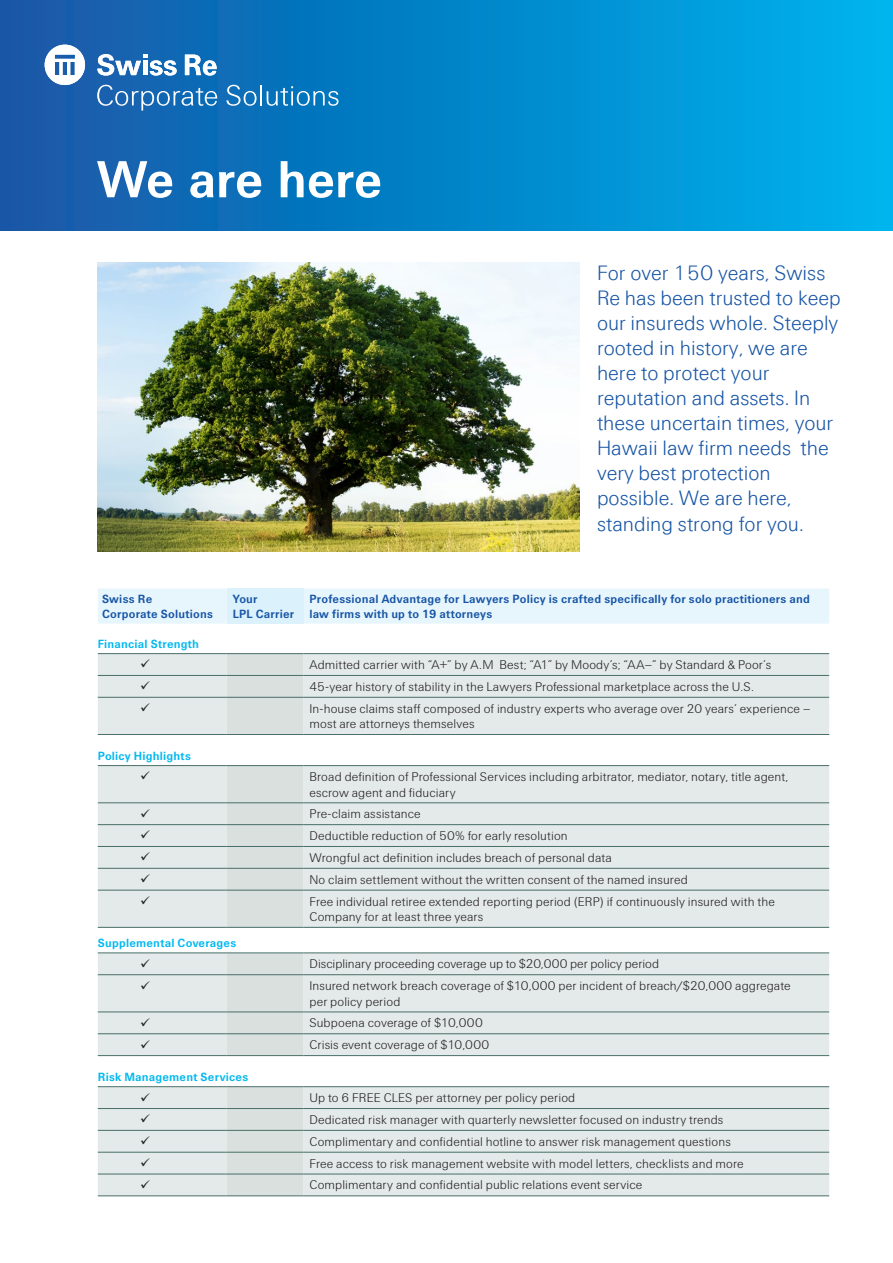
<style>
.page{position:relative;width:893px;height:1263px;background:#fff}
.page>*{position:absolute;margin:0;border:0;box-sizing:border-box;transform-origin:0 0}
.t1{font:700 52.5px "Swiss Re Sans OT";letter-spacing:-.005em;color:#fff}
.t2{font:21px/25px "Swiss Re San Ligh";color:#1855a5}
.t3{font:300 12.75px/15.8px "Swiss Re Sans OT";letter-spacing:.01em;color:#231f20}
.t4{font:700 12px/14.2px "Swiss Re Sans OT";letter-spacing:.02em;color:#1855a5}
.t5{font:700 12px "Swiss Re Sans OT";letter-spacing:.015em;color:#00b8f0}
</style>
<div class="page">
<img style="left:98px;top:263px;width:482px;height:288px">
<div style="left:0;top:0;width:893px;height:230px;background:linear-gradient(to right,#1455a5,#00b3ed)"></div>
<svg style="left:97px;top:85px;width:120px;height:26px;background:#397fbe"></svg>
<svg style="left:226px;top:85px;width:31px;height:21px"></svg>
<hr style="left:260px;top:85px;width:2px;height:20px;background:#fff">
<svg style="left:267px;top:86px;width:71px;height:20px"></svg>
<svg style="left:45px;top:45px;width:40px;height:40px"></svg>
<svg style="left:97px;top:54px;width:80px;height:22px"></svg>
<svg style="left:185px;top:55px;width:32px;height:21px"></svg>
<div style="left:98px;top:588px;width:731px;height:36px;background:#e7f6fd"></div>
<div style="left:227px;top:588px;width:76px;height:36px;background:#dbf2fc"></div>
<svg style="left:98px;top:654px;width:731px;height:541px;background:#e4eae9"></svg>
<svg style="left:227px;top:654px;width:76px;height:541px;background:#dbe1df"></svg>
<svg style="left:98px;top:928px;width:731px;height:158px;fill:#e3eae9"></svg>
<hr style="left:98px;top:653px;width:129px;height:1px;background:#496f68">
<hr style="left:227px;top:653px;width:76px;height:1px;background:#496f68">
<hr style="left:303px;top:653px;width:526px;height:1px;background:#496f68">
<hr style="left:98px;top:675px;width:129px;height:1px;background:#496f68">
<hr style="left:227px;top:675px;width:76px;height:1px;background:#496f68">
<hr style="left:303px;top:675px;width:526px;height:1px;background:#496f68">
<hr style="left:98px;top:697px;width:129px;height:1px;background:#496f68">
<hr style="left:227px;top:697px;width:76px;height:1px;background:#496f68">
<hr style="left:303px;top:697px;width:526px;height:1px;background:#496f68">
<hr style="left:98px;top:734px;width:129px;height:1px;background:#496f68">
<hr style="left:227px;top:734px;width:76px;height:1px;background:#496f68">
<hr style="left:303px;top:734px;width:526px;height:1px;background:#496f68">
<hr style="left:98px;top:765px;width:129px;height:1px;background:#496f68">
<hr style="left:227px;top:765px;width:76px;height:1px;background:#496f68">
<hr style="left:303px;top:765px;width:526px;height:1px;background:#496f68">
<hr style="left:98px;top:802px;width:129px;height:1px;background:#496f68">
<hr style="left:227px;top:802px;width:76px;height:1px;background:#496f68">
<hr style="left:303px;top:802px;width:526px;height:1px;background:#496f68">
<hr style="left:98px;top:824px;width:129px;height:1px;background:#496f68">
<hr style="left:227px;top:824px;width:76px;height:1px;background:#496f68">
<hr style="left:303px;top:824px;width:526px;height:1px;background:#496f68">
<hr style="left:98px;top:846px;width:129px;height:1px;background:#496f68">
<hr style="left:227px;top:846px;width:76px;height:1px;background:#496f68">
<hr style="left:303px;top:846px;width:526px;height:1px;background:#496f68">
<hr style="left:98px;top:868px;width:129px;height:1px;background:#496f68">
<hr style="left:227px;top:868px;width:76px;height:1px;background:#496f68">
<hr style="left:303px;top:868px;width:526px;height:1px;background:#496f68">
<hr style="left:98px;top:890px;width:129px;height:1px;background:#496f68">
<hr style="left:227px;top:890px;width:76px;height:1px;background:#496f68">
<hr style="left:303px;top:890px;width:526px;height:1px;background:#496f68">
<hr style="left:98px;top:927px;width:129px;height:1px;background:#496f68">
<hr style="left:227px;top:927px;width:76px;height:1px;background:#496f68">
<hr style="left:303px;top:927px;width:526px;height:1px;background:#496f68">
<hr style="left:98px;top:953px;width:129px;height:1px;background:#496f68">
<hr style="left:227px;top:953px;width:76px;height:1px;background:#496f68">
<hr style="left:303px;top:953px;width:526px;height:1px;background:#496f68">
<hr style="left:98px;top:974px;width:129px;height:1px;background:#496f68">
<hr style="left:227px;top:974px;width:76px;height:1px;background:#496f68">
<hr style="left:303px;top:974px;width:526px;height:1px;background:#496f68">
<hr style="left:98px;top:1012px;width:129px;height:1px;background:#496f68">
<hr style="left:227px;top:1012px;width:76px;height:1px;background:#496f68">
<hr style="left:303px;top:1012px;width:526px;height:1px;background:#496f68">
<hr style="left:98px;top:1033px;width:129px;height:1px;background:#496f68">
<hr style="left:227px;top:1033px;width:76px;height:1px;background:#496f68">
<hr style="left:303px;top:1033px;width:526px;height:1px;background:#496f68">
<hr style="left:98px;top:1055px;width:129px;height:1px;background:#496f68">
<hr style="left:227px;top:1055px;width:76px;height:1px;background:#496f68">
<hr style="left:303px;top:1055px;width:526px;height:1px;background:#496f68">
<hr style="left:98px;top:1086px;width:129px;height:1px;background:#496f68">
<hr style="left:227px;top:1086px;width:76px;height:1px;background:#496f68">
<hr style="left:303px;top:1086px;width:526px;height:1px;background:#496f68">
<hr style="left:98px;top:1108px;width:129px;height:1px;background:#496f68">
<hr style="left:227px;top:1108px;width:76px;height:1px;background:#496f68">
<hr style="left:303px;top:1108px;width:526px;height:1px;background:#496f68">
<hr style="left:98px;top:1130px;width:129px;height:1px;background:#496f68">
<hr style="left:227px;top:1130px;width:76px;height:1px;background:#496f68">
<hr style="left:303px;top:1130px;width:526px;height:1px;background:#496f68">
<hr style="left:98px;top:1152px;width:129px;height:1px;background:#496f68">
<hr style="left:227px;top:1152px;width:76px;height:1px;background:#496f68">
<hr style="left:303px;top:1152px;width:526px;height:1px;background:#496f68">
<hr style="left:98px;top:1174px;width:129px;height:1px;background:#496f68">
<hr style="left:227px;top:1174px;width:76px;height:1px;background:#496f68">
<hr style="left:303px;top:1174px;width:526px;height:1px;background:#496f68">
<hr style="left:98px;top:1195px;width:129px;height:1px;background:#496f68">
<hr style="left:227px;top:1195px;width:76px;height:1px;background:#496f68">
<hr style="left:303px;top:1195px;width:526px;height:1px;background:#496f68">
<svg style="left:141px;top:659px;width:9px;height:9px"></svg>
<svg style="left:141px;top:681px;width:9px;height:9px"></svg>
<svg style="left:141px;top:703px;width:9px;height:8px"></svg>
<svg style="left:141px;top:771px;width:9px;height:9px"></svg>
<svg style="left:141px;top:809px;width:9px;height:8px"></svg>
<svg style="left:141px;top:830px;width:9px;height:9px"></svg>
<svg style="left:141px;top:852px;width:9px;height:9px"></svg>
<svg style="left:141px;top:874px;width:9px;height:8px"></svg>
<svg style="left:141px;top:896px;width:9px;height:8px"></svg>
<svg style="left:141px;top:959px;width:9px;height:8px"></svg>
<svg style="left:141px;top:981px;width:9px;height:8px"></svg>
<svg style="left:141px;top:1018px;width:9px;height:8px"></svg>
<svg style="left:141px;top:1040px;width:9px;height:8px"></svg>
<svg style="left:141px;top:1092px;width:9px;height:9px"></svg>
<svg style="left:141px;top:1114px;width:9px;height:9px"></svg>
<svg style="left:141px;top:1136px;width:9px;height:8px"></svg>
<svg style="left:141px;top:1158px;width:9px;height:8px"></svg>
<svg style="left:141px;top:1180px;width:9px;height:8px"></svg>
<h1 class="t1" style="left:97px;top:149px;width:287px">We are here</h1>
<p class="t2" style="left:597px;top:261px;width:245px">For over 150 years, Swiss<br>Re has been trusted to keep our insureds whole. Steeply rooted in history, we are here to protect your reputation and assets. In these uncertain times, your<br>Hawaii law firm needs the very best protection possible. We are here, standing strong for you.</p>
<p class="t4" style="left:102px;top:592px;width:112px">Swiss Re<br>Corporate Solutions</p>
<p class="t4" style="left:233px;top:592px;width:63px">Your<br>LPL Carrier</p>
<p class="t4" style="left:309px;top:592px;width:502px">Professional Advantage for Lawyers Policy is crafted specifically for solo practitioners and law firms with up to 19 attorneys</p>
<p class="t5" style="left:98px;top:636px;width:103px">Financial Strength</p>
<p class="t3" style="left:309px;top:657px;width:463px">Admitted carrier with “A+” by A.M Best; “A1” by Moody’s; “AA–” by Standard &amp; Poor’s</p>
<p class="t3" style="left:309px;top:679px;width:446px">45-year history of stability in the Lawyers Professional marketplace across the U.S.</p>
<p class="t3" style="left:309px;top:701px;width:503px">In-house claims staff composed of industry experts who average over 20 years’ experience – most are attorneys themselves</p>
<p class="t5" style="left:98px;top:748px;width:95px">Policy Highlights</p>
<p class="t3" style="left:309px;top:769px;width:480px">Broad definition of Professional Services including arbitrator, mediator, notary, title agent, escrow agent and fiduciary</p>
<p class="t3" style="left:309px;top:806px;width:113px">Pre-claim assistance</p>
<p class="t3" style="left:309px;top:828px;width:260px">Deductible reduction of 50% for early resolution</p>
<p class="t3" style="left:309px;top:850px;width:304px">Wrongful act definition includes breach of personal data</p>
<p class="t3" style="left:309px;top:872px;width:380px">No claim settlement without the written consent of the named insured</p>
<p class="t3" style="left:309px;top:893px;width:467px">Free individual retiree extended reporting period (ERP) if continuously insured with the<br>Company for at least three years</p>
<p class="t5" style="left:98px;top:936px;width:140px">Supplemental Coverages</p>
<p class="t3" style="left:309px;top:956px;width:351px">Disciplinary proceeding coverage up to $20,000 per policy period</p>
<p class="t3" style="left:309px;top:978px;width:483px">Insured network breach coverage of $10,000 per incident of breach/$20,000 aggregate per policy period</p>
<p class="t3" style="left:309px;top:1015px;width:175px">Subpoena coverage of $10,000</p>
<p class="t3" style="left:309px;top:1037px;width:181px">Crisis event coverage of $10,000</p>
<p class="t5" style="left:98px;top:1069px;width:152px">Risk Management Services</p>
<p class="t3" style="left:309px;top:1090px;width:267px">Up to 6 FREE CLES per attorney per policy period</p>
<p class="t3" style="left:309px;top:1112px;width:415px">Dedicated risk manager with quarterly newsletter focused on industry trends</p>
<p class="t3" style="left:309px;top:1134px;width:423px">Complimentary and confidential hotline to answer risk management questions</p>
<p class="t3" style="left:309px;top:1155px;width:436px">Free access to risk management website with model letters, checklists and more</p>
<p class="t3" style="left:309px;top:1177px;width:334px">Complimentary and confidential public relations event service</p>
</div>
